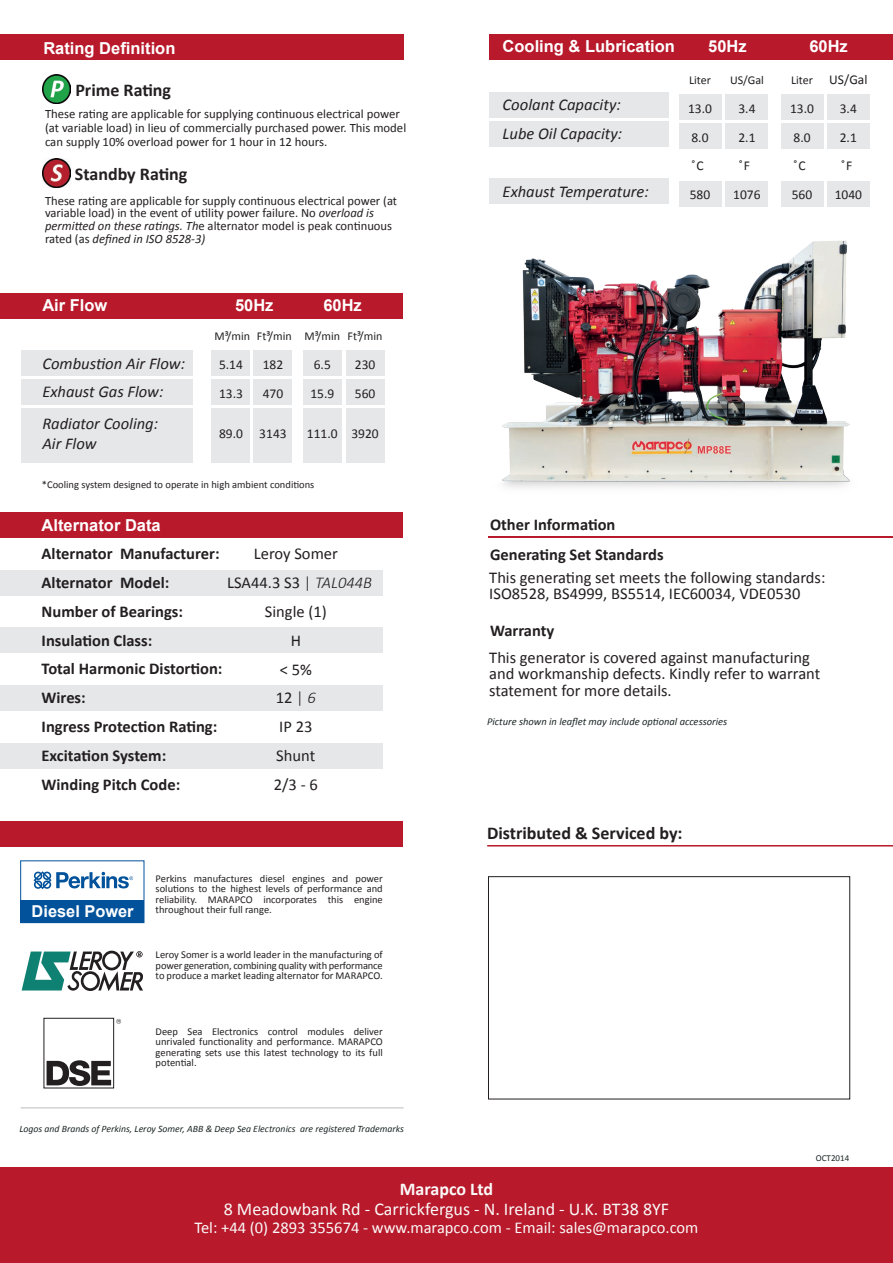
<style>
.page{position:relative;width:893px;height:1263px;background:#fff}
.page>*{position:absolute;margin:0;border:0;box-sizing:border-box;transform-origin:0 0}
.t1{font:18px "Calibri";color:#fbf9f8}
.t2{font:700 18px "Calibri";color:#231f20}
.t3{font:700 18px "Calibri";letter-spacing:-.005em;color:#fbf9f8}
.t4{font:16.5px/28.8px "Calibri";color:#231f20}
.t5{font:700 16.5px/28.8px "Calibri";color:#231f20}
.t6{font:italic 16.5px/28.8px "Calibri";color:#231f20}
.t7{font:700 16.5px "Arial";color:#fff}
.t8{font:16.5px "Calibri";color:#fbf9f8}
.t9{font:700 16.35px "Arial";color:#fff}
.t10{font:13.5px/28.8px "Calibri";color:#231f20;text-align:center}
.t11{font:12.75px/12.8px "Calibri";color:#231f20}
.t12{font:12px "Calibri";color:#231f20}
.t13{font:10.5px/10.5px "Calibri";color:#231f20;text-align:justify}
.t14{font:italic 10.5px "Calibri";color:#1c2626}
.t15{font:italic 9.75px "Calibri";color:#1c2626}
.t16{font:9px "Calibri";color:#1c2626}
.s1{font-style:italic}
.s2{font-weight:300}
.s3{font-weight:300;font-style:italic}
</style>
<div class="page">
<div style="left:679px;top:94px;width:42px;height:26px;background:#e6e7e9"></div>
<div style="left:679px;top:123px;width:42px;height:26px;background:#e6e7e9"></div>
<div style="left:679px;top:181px;width:42px;height:25px;background:#e6e7e9"></div>
<div style="left:726px;top:94px;width:42px;height:26px;background:#e6e7e9"></div>
<div style="left:726px;top:123px;width:42px;height:26px;background:#e6e7e9"></div>
<div style="left:726px;top:181px;width:42px;height:25px;background:#e6e7e9"></div>
<div style="left:781px;top:94px;width:42px;height:26px;background:#e6e7e9"></div>
<div style="left:781px;top:123px;width:42px;height:26px;background:#e6e7e9"></div>
<div style="left:781px;top:181px;width:42px;height:25px;background:#e6e7e9"></div>
<div style="left:827px;top:94px;width:43px;height:26px;background:#e6e7e9"></div>
<div style="left:827px;top:123px;width:43px;height:26px;background:#e6e7e9"></div>
<div style="left:827px;top:181px;width:43px;height:25px;background:#e6e7e9"></div>
<div style="left:0;top:1167px;width:893px;height:96px;background:#b8192b"></div>
<div style="left:0;top:570px;width:383px;height:25px;background:#e6e7e9"></div>
<div style="left:0;top:628px;width:383px;height:25px;background:#e6e7e9"></div>
<div style="left:0;top:686px;width:383px;height:25px;background:#e6e7e9"></div>
<div style="left:0;top:744px;width:383px;height:25px;background:#e6e7e9"></div>
<div style="left:490px;top:92px;width:179px;height:25px;background:#e6e7e9"></div>
<div style="left:490px;top:121px;width:179px;height:26px;background:#e6e7e9"></div>
<div style="left:490px;top:179px;width:179px;height:25px;background:#e6e7e9"></div>
<div style="left:490px;top:35px;width:403px;height:25px;background:#b8192b"></div>
<div style="left:0;top:35px;width:404px;height:25px;background:#b8192b"></div>
<hr style="left:488px;top:537px;width:405px;height:1px;background:#b8192b">
<div style="left:21px;top:350px;width:172px;height:26px;background:#e6e7e9"></div>
<div style="left:21px;top:379px;width:172px;height:26px;background:#e6e7e9"></div>
<div style="left:21px;top:408px;width:172px;height:54px;background:#e6e7e9"></div>
<div style="left:346px;top:350px;width:38px;height:26px;background:#e6e7e9"></div>
<div style="left:346px;top:379px;width:38px;height:26px;background:#e6e7e9"></div>
<div style="left:346px;top:408px;width:38px;height:54px;background:#e6e7e9"></div>
<div style="left:212px;top:350px;width:38px;height:26px;background:#e6e7e9"></div>
<div style="left:212px;top:379px;width:38px;height:26px;background:#e6e7e9"></div>
<div style="left:212px;top:408px;width:38px;height:54px;background:#e6e7e9"></div>
<div style="left:1px;top:293px;width:402px;height:26px;background:#b8192b"></div>
<div style="left:254px;top:350px;width:38px;height:26px;background:#e6e7e9"></div>
<div style="left:254px;top:379px;width:38px;height:26px;background:#e6e7e9"></div>
<div style="left:254px;top:408px;width:38px;height:54px;background:#e6e7e9"></div>
<div style="left:303px;top:350px;width:38px;height:26px;background:#e6e7e9"></div>
<div style="left:303px;top:379px;width:38px;height:26px;background:#e6e7e9"></div>
<div style="left:303px;top:408px;width:38px;height:54px;background:#e6e7e9"></div>
<div style="left:0;top:513px;width:402px;height:25px;background:#b8192b"></div>
<div style="left:0;top:821px;width:402px;height:25px;background:#b8192b"></div>
<img style="left:42px;top:74px;width:29px;height:29px">
<img style="left:42px;top:159px;width:29px;height:28px">
<hr style="left:21px;top:1107px;width:383px;height:1px;background:#bcbdc0">
<svg style="left:22px;top:951px;width:121px;height:40px"></svg>
<svg style="left:34px;top:871px;width:99px;height:18px"></svg>
<div style="left:21px;top:900px;width:123px;height:23px;background:#01529b"></div>
<div style="left:21px;top:861px;width:123px;height:62px;border:1px solid #01529b"></div>
<div style="left:44px;top:1018px;width:70px;height:70px;border:1px solid #231f20"></div>
<svg style="left:47px;top:1060px;width:64px;height:26px"></svg>
<svg style="left:116px;top:1019px;width:5px;height:5px"></svg>
<div style="left:488px;top:876px;width:362px;height:223px;border:1px solid #231f20"></div>
<hr style="left:487px;top:845px;width:406px;height:1px;background:#b8192b">
<img style="left:502px;top:240px;width:348px;height:248px">
<h2 class="t7" style="left:43px;top:37px;width:133px">Rating Definition</h2>
<h1 class="t2" style="left:75px;top:79px;width:97px">Prime Rating</h1>
<p class="t11" style="left:45px;top:107px;width:363px;line-height:14.1px">These rating are applicable for supplying continuous electrical power (at variable load) in lieu of commercially purchased power. This model can supply 10% overload power for 1 hour in 12 hours.</p>
<h1 class="t2" style="left:75px;top:162px;width:114px">Standby Rating</h1>
<p class="t11" style="left:45px;top:194px;width:354px">These rating are applicable for supply continuous electrical power (at variable load) in the event of utility power failure. No <span class="s1">overload is permitted on these ratings. Th</span>e alternator model is peak continuous rated (as <span class="s1">defined in ISO 8528-3)</span></p>
<h2 class="t7" style="left:42px;top:294px;width:67px">Air Flow</h2>
<h2 class="t7" style="left:235px;top:294px;width:40px">50Hz</h2>
<h2 class="t7" style="left:323px;top:294px;width:40px">60Hz</h2>
<h2 class="t6" style="left:42px;top:348px;width:144px">Combustion Air Flow:<br>Exhaust Gas Flow:</h2>
<h2 class="t6" style="left:42px;top:413px;width:117px;line-height:19.8px">Radiator Cooling:<br>Air Flow</h2>
<p class="t12" style="left:214px;top:328px;width:37px">M³/min</p>
<p class="t10" style="left:219px;top:350px;width:25px;text-align:left">5.14<br>13.3</p>
<p class="t10" style="left:219px;top:420px;width:25px">89.0</p>
<p class="t12" style="left:257px;top:328px;width:36px">Ft³/min</p>
<p class="t10" style="left:263px;top:350px;width:22px;text-align:left">182<br>470</p>
<p class="t10" style="left:259px;top:420px;width:29px">3143</p>
<p class="t12" style="left:304px;top:328px;width:37px">M³/min</p>
<p class="t10" style="left:310px;top:350px;width:25px;text-align:left">6.5<br>15.9</p>
<p class="t10" style="left:307px;top:420px;width:32px">111.0</p>
<p class="t12" style="left:348px;top:328px;width:36px">Ft³/min</p>
<p class="t10" style="left:355px;top:350px;width:22px;text-align:left">230<br>560</p>
<p class="t10" style="left:351px;top:420px;width:29px">3920</p>
<p class="t13" style="left:42px;top:479px;width:274px">*Cooling system designed to operate in high ambient conditions</p>
<h2 class="t7" style="left:42px;top:514px;width:121px">Alternator Data</h2>
<h2 class="t5" style="left:42px;top:539px;width:182px">Alternator Manufacturer:<br>Alternator Model:<br>Number of Bearings:<br>Insulation Class:<br>Total Harmonic Distortion:<br>Wires:<br>Ingress Protection Rating:<br>Excitation System:<br>Winding Pitch Code:</h2>
<h2 class="t4" style="left:227px;top:539px;width:146px;text-align:center">Leroy Somer<br>LSA44.3 S3 <span class="s2">|</span> <span class="s3">TAL044B<br></span>Single (1)<br>H<br>&lt; 5%<br>12 <span class="s2">|</span> <span class="s3">6<br></span>IP 23<br>Shunt<br>2/3 - 6</h2>
<h3 class="t9" style="left:32px;top:900px;width:104px">Diesel Power</h3>
<p class="t13" style="left:156px;top:873px;width:229px">Perkins manufactures diesel engines and power solutions to the highest levels of performance and reliability. MARAPCO incorporates this engine throughout their full range.</p>
<p class="t13" style="left:156px;top:949px;width:229px">Leroy Somer is a world leader in the manufacturing of power generation, combining quality with performance to produce a market leading alternator for MARAPCO.</p>
<p class="t13" style="left:156px;top:1026px;width:229px">Deep Sea Electronics control modules deliver unrivaled functionality and performance. MARAPCO generating sets use this latest technology to its full potential.</p>
<p class="t15" style="left:19px;top:1122px;width:386px">Logos and Brands of Perkins, Leroy Somer, ABB &amp; Deep Sea Electronics are registered Trademarks</p>
<h2 class="t7" style="left:503px;top:36px;width:174px">Cooling &amp; Lubrication</h2>
<h2 class="t7" style="left:708px;top:36px;width:40px">50Hz</h2>
<h2 class="t7" style="left:809px;top:36px;width:40px">60Hz</h2>
<h2 class="t6" style="left:503px;top:90px;width:121px">Coolant Capacity:<br>Lube Oil Capacity:</h2>
<h2 class="t6" style="left:503px;top:176px;width:148px">Exhaust Temperature:</h2>
<p class="t12" style="left:689px;top:72px;width:23px">Liter</p>
<p class="t10" style="left:688px;top:94px;width:25px">13.0<br>8.0 ̊C<br>580</p>
<p class="t12" style="left:730px;top:72px;width:35px">US/Gal</p>
<p class="t10" style="left:733px;top:94px;width:29px">3.4<br>2.1<br>̊F<br>1076</p>
<p class="t12" style="left:791px;top:72px;width:23px">Liter</p>
<p class="t10" style="left:790px;top:94px;width:25px">13.0<br>8.0 ̊C<br>560</p>
<p class="t10" style="left:829px;top:65px;width:40px">US/Gal<br>3.4<br>2.1<br>̊F<br>1040</p>
<h2 class="t5" style="left:490px;top:509px;width:175px;line-height:30.5px">Other Information<br>Generating Set Standards</h2>
<h2 class="t4" style="left:489px;top:569px;width:338px;line-height:16.5px">This generating set meets the following standards:<br>ISO8528, BS4999, BS5514, IEC60034, VDE0530</h2>
<h2 class="t5" style="left:490px;top:616px;width:66px">Warranty</h2>
<h2 class="t4" style="left:489px;top:649px;width:333px;line-height:16.5px">This generator is covered against manufacturing and workmanship defects. Kindly refer to warrant statement for more details.</h2>
<p class="t14" style="left:487px;top:715px;width:242px">Picture shown in leaflet may include optional accessories</p>
<h1 class="t2" style="left:487px;top:822px;width:197px">Distributed &amp; Serviced by:</h1>
<p class="t16" style="left:816px;top:1152px;width:35px">OCT2014</p>
<h1 class="t3" style="left:400px;top:1177px;width:95px">Marapco Ltd</h1>
<h1 class="t1" style="left:224px;top:1197px;width:447px">8 Meadowbank Rd - Carrickfergus - N. Ireland - U.K. BT38 8YF</h1>
<h2 class="t8" style="left:195px;top:1217px;width:505px">Tel: +44 (0) 2893 355674 - www.marapco.com - Email: sales@marapco.com</h2>
</div>
